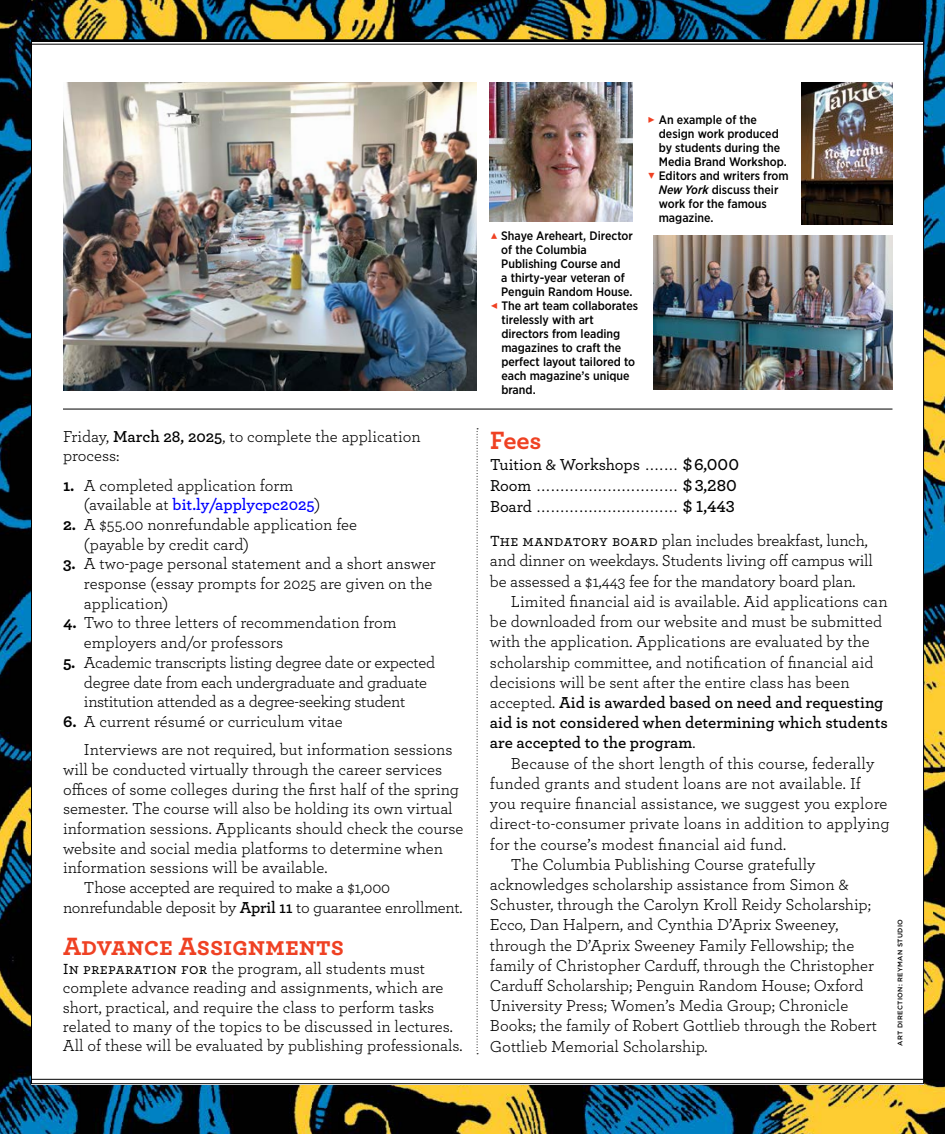
<style>
.page{position:relative;width:945px;height:1134px;background:#fff}
.page>*{position:absolute;margin:0;border:0;box-sizing:border-box;transform-origin:0 0}
.t1{font:700 26.25px "Archer";color:#ef4123}
.t2{font:16.62px/20.3px "Archer";color:#000}
.t3{font:16.62px/19.6px "Archer";letter-spacing:-.02em;color:#000}
.t4{font:500 12.25px "Gotham Narrow";color:#000}
.t5{font:500 6.65px "Gotham";letter-spacing:.05em;color:#000}
.s1{font-weight:600}
.s2{font-weight:700}
.s3{font-weight:600;color:#00f}
.s4{font-weight:500;font-size:15.4px}
.s5{font-family:"FF Dingbests";font-weight:400;color:#ef4123}
.s6{font-style:italic}
.s7{font-weight:500}
</style>
<div class="page">
<img style="left:0;top:0;width:945px;height:1134px">
<div style="left:32px;top:40px;width:892px;height:1045px;background:#fff"></div>
<hr style="left:63px;top:409px;width:829px;height:1px;background:#000">
<svg style="left:477px;top:428px;width:1px;height:626px"></svg>
<img style="left:490px;top:82px;width:142px;height:140px">
<img style="left:653px;top:235px;width:239px;height:154px">
<hr style="left:32px;top:39px;width:892px;height:3px;background:#000">
<hr style="left:32px;top:44px;width:892px;height:1px;background:#000">
<hr style="left:31px;top:39px;width:1px;height:1045px;background:#000">
<hr style="left:923px;top:39px;width:1px;height:1045px;background:#000">
<hr style="left:31px;top:1079px;width:892px;height:1px;background:#000">
<hr style="left:31px;top:1083px;width:892px;height:1px;background:#000">
<img style="left:801px;top:82px;width:91px;height:142px">
<img style="left:63px;top:82px;width:414px;height:308px">
<p class="t2" style="left:63px;top:426px;width:359px;line-height:19.6px">Friday, <span class="s1">March 28, 2025</span>, to complete the application process:</p>
<p class="t2" style="left:84px;top:475px;width:238px;line-height:19.6px;text-indent:-21px"><span class="s2">1.</span> A completed application form (available at <span class="s3">bit.ly/applycpc2025</span>)</p>
<p class="t2" style="left:84px;top:514px;width:275px;line-height:19.6px;text-indent:-21px"><span class="s2">2.</span> A $55.00 nonrefundable application fee (payable by credit card)</p>
<p class="t2" style="left:84px;top:553px;width:353px;line-height:19.6px;text-indent:-21px"><span class="s2">3.</span> A two-page personal statement and a short answer response (essay prompts for 2025 are given on the application)</p>
<p class="t2" style="left:84px;top:612px;width:314px;line-height:19.6px;text-indent:-21px"><span class="s2">4.</span> Two to three letters of recommendation from employers and/or professors</p>
<p class="t3" style="left:84px;top:652px;width:353px;text-indent:-21px"><span class="s2">5.</span> Academic transcripts listing degree date or expected degree date from each undergraduate and graduate institution attended as a degree-seeking student</p>
<p class="t2" style="left:84px;top:706px;width:370px;line-height:28.5px;text-indent:-21px"><span class="s2">6.</span> A current résumé or curriculum vitae<br>Interviews are not required, but information sessions</p>
<p class="t2" style="left:63px;top:759px;width:381px">will be conducted virtually through the career services</p>
<p class="t2" style="left:63px;top:778px;width:398px">offices of some colleges during the first half of the spring</p>
<p class="t2" style="left:63px;top:798px;width:391px">semester. The course will also be holding its own virtual</p>
<p class="t2" style="left:63px;top:818px;width:402px">information sessions. Applicants should check the course</p>
<p class="t2" style="left:63px;top:837px;width:381px">website and social media platforms to determine when</p>
<p class="t2" style="left:63px;top:857px;width:266px">information sessions will be available.</p>
<p class="t2" style="left:84px;top:877px;width:308px">Those accepted are required to make a $1,000</p>
<p class="t2" style="left:63px;top:896px;width:401px">nonrefundable deposit by <span class="s1">April 11</span> to guarantee enrollment.</p>
<h1 class="t1" style="left:63px;top:925px;width:282px">Advance Assignments</h1>
<p class="t2" style="left:63px;top:958px;width:401px;line-height:19.2px"><span class="s4">In preparation for</span> the program, all students must complete advance reading and assignments, which are short, practical, and require the class to perform tasks related to many of the topics to be discussed in lectures.<br>All of these will be evaluated by publishing professionals.</p>
<p class="t4" style="left:490px;top:228px;width:144px"><span class="s5">y</span> Shaye Areheart, Director</p>
<p class="t4" style="left:501px;top:242px;width:87px">of the Columbia</p>
<p class="t4" style="left:501px;top:256px;width:121px">Publishing Course and</p>
<p class="t4" style="left:501px;top:270px;width:125px">a thirty-year veteran of</p>
<p class="t4" style="left:501px;top:284px;width:133px">Penguin Random House.</p>
<p class="t4" style="left:490px;top:298px;width:150px"><span class="s5">&lt;</span> The art team collaborates</p>
<p class="t4" style="left:501px;top:312px;width:94px">tirelessly with art</p>
<p class="t4" style="left:501px;top:326px;width:121px">directors from leading</p>
<p class="t4" style="left:501px;top:340px;width:121px">magazines to craft the</p>
<p class="t4" style="left:501px;top:354px;width:135px">perfect layout tailored to</p>
<p class="t4" style="left:501px;top:368px;width:130px">each magazine’s unique</p>
<p class="t4" style="left:501px;top:382px;width:36px">brand.</p>
<p class="t4" style="left:648px;top:112px;width:111px"><span class="s5">&gt;</span> An example of the</p>
<p class="t4" style="left:659px;top:126px;width:121px">design work produced</p>
<p class="t4" style="left:659px;top:140px;width:123px">by students during the</p>
<p class="t4" style="left:659px;top:154px;width:129px">Media Brand Workshop.</p>
<p class="t4" style="left:648px;top:168px;width:143px"><span class="s5">x</span> Editors and writers from</p>
<p class="t4" style="left:659px;top:182px;width:121px"><span class="s6">New York</span> discuss their</p>
<p class="t4" style="left:659px;top:196px;width:110px">work for the famous</p>
<p class="t4" style="left:659px;top:210px;width:56px">magazine.</p>
<h1 class="t1" style="left:490px;top:420px;width:53px">Fees</h1>
<p class="t2" style="left:490px;top:453px;width:251px;line-height:21px"><span class="s7">Tuition &amp; Workshops</span> ....... <span class="s1">$6,000<br></span><span class="s7">Room</span> .............................. <span class="s1">$3,280<br></span><span class="s7">Board</span> .............................. <span class="s1">$ 1,443</span></p>
<p class="t2" style="left:490px;top:530px;width:385px"><span class="s4">The mandatory board</span> plan includes breakfast, lunch, and dinner on weekdays. Students living off campus will be assessed a $1,443 fee for the mandatory board plan.</p>
<p class="t2" style="left:490px;top:590px;width:399px;text-indent:21px">Limited financial aid is available. Aid applications can be downloaded from our website and must be submitted with the application. Applications are evaluated by the scholarship committee, and notification of financial aid decisions will be sent after the entire class has been accepted. <span class="s1">Aid is awarded based on need and requesting aid is not considered when determining which students are accepted to the program</span>.</p>
<p class="t2" style="left:511px;top:752px;width:365px">Because of the short length of this course, federally</p>
<p class="t2" style="left:490px;top:772px;width:373px">funded grants and student loans are not available. If</p>
<p class="t2" style="left:490px;top:793px;width:399px">you require financial assistance, we suggest you explore</p>
<p class="t2" style="left:490px;top:813px;width:401px">direct-to-consumer private loans in addition to applying</p>
<p class="t2" style="left:490px;top:833px;width:298px">for the course’s modest financial aid fund.</p>
<p class="t2" style="left:511px;top:853px;width:306px">The Columbia Publishing Course gratefully</p>
<p class="t2" style="left:490px;top:873px;width:360px">acknowledges scholarship assistance from Simon &amp;</p>
<p class="t2" style="left:490px;top:894px;width:383px">Schuster, through the Carolyn Kroll Reidy Scholarship;</p>
<p class="t2" style="left:490px;top:914px;width:350px">Ecco, Dan Halpern, and Cynthia D’Aprix Sweeney,</p>
<p class="t2" style="left:490px;top:934px;width:366px">through the D’Aprix Sweeney Family Fellowship; the</p>
<p class="t2" style="left:490px;top:954px;width:386px">family of Christopher Carduff, through the Christopher</p>
<p class="t2" style="left:490px;top:975px;width:375px">Carduff Scholarship; Penguin Random House; Oxford</p>
<p class="t2" style="left:490px;top:995px;width:360px">University Press; Women’s Media Group; Chronicle</p>
<p class="t2" style="left:490px;top:1015px;width:389px">Books; the family of Robert Gottlieb through the Robert</p>
<p class="t2" style="left:490px;top:1035px;width:219px">Gottlieb Memorial Scholarship.</p>
<p class="t5" style="left:896px;top:1046px;width:128px;rotate:-90deg">ART DIRECTION: REYMAN STUDIO</p>
</div>
